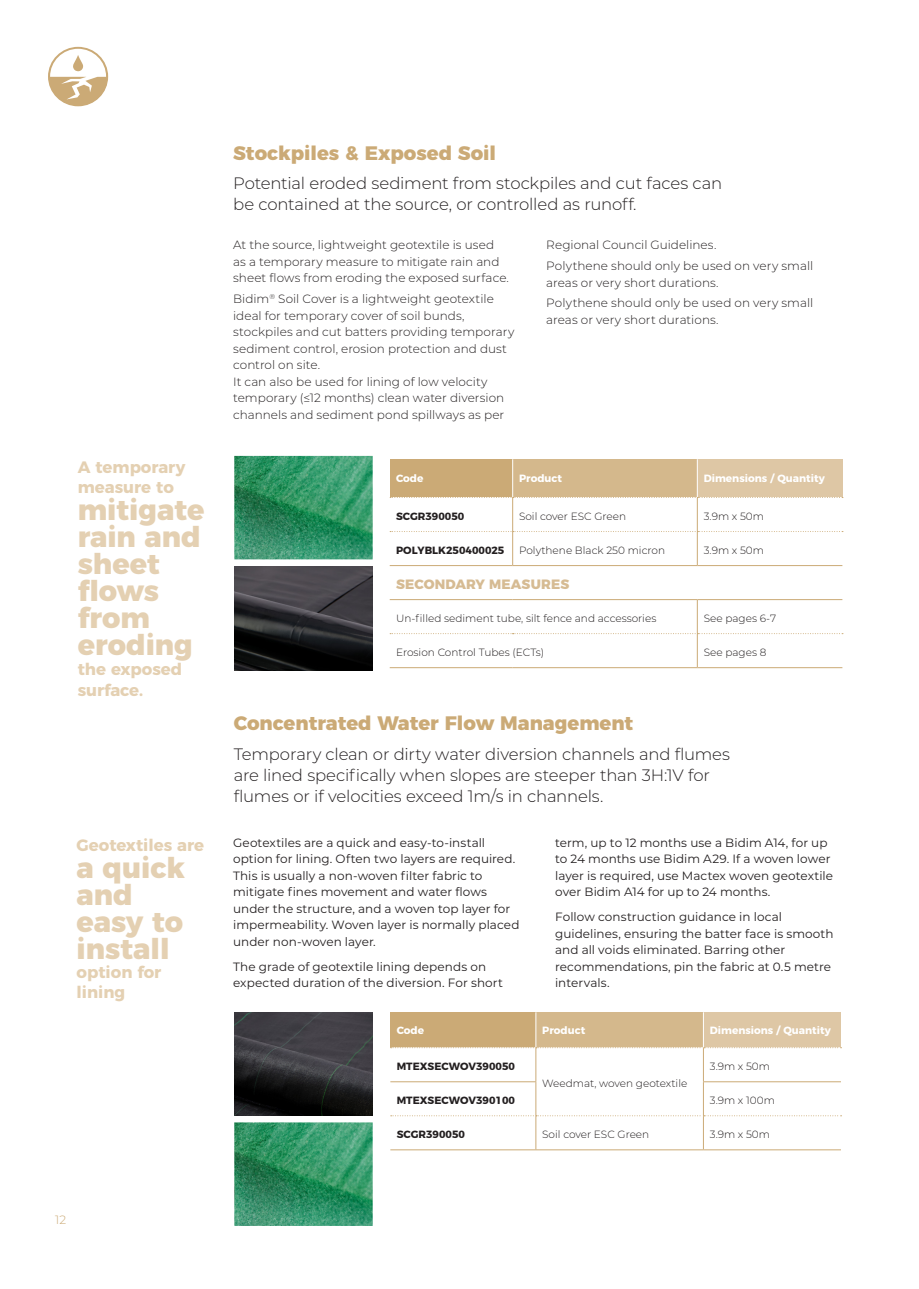
<style>
.page{position:relative;width:919px;height:1289px;background:#fff}
.page>*{position:absolute;margin:0;border:0;box-sizing:border-box;transform-origin:0 0}
.t1{font:800 28.5px/27px "Montserrat";color:#e4d0b2}
.Subhead_1{font:800 19.5px "Montserrat";color:#cbaa76}
.Intro_Text{font:300 16.5px/21px "Montserrat";letter-spacing:-.01em;color:#231f20}
.t2{font:700 16.5px/19.5px "Montserrat";color:#e4d0b2}
.Body_Subhead_1{font:800 13.5px "Montserrat";letter-spacing:.01em;color:#d6bb93}
.Body_Text{font:12px/16.5px "Montserrat";letter-spacing:.005em;color:#231f20}
.Intro_Text-2{font:300 12px/16.5px "Montserrat";letter-spacing:.005em;color:#231f20}
.t3{font:300 12px "Montserrat";color:#cbaa76}
.Table_Text_-_tech_sheet{font:300 10.5px "Montserrat";color:#231f20}
.Table_Text_-_tech_sheet-2{font:700 10.5px "Montserrat";color:#231f20}
.Table_Subhead_1_-_tech_sheet{font:700 10.5px "Montserrat";color:#fff}
</style>
<div class="page">
<svg style="left:48px;top:47px;width:60px;height:59px"></svg>
<div style="left:389px;top:459px;width:123px;height:38px;background:#cbaa76"></div>
<div style="left:512px;top:459px;width:185px;height:38px;background:#d4b88c"></div>
<div style="left:697px;top:459px;width:145px;height:38px;background:#dec7a5"></div>
<hr style="left:697px;top:498px;width:1px;height:33px;background:#cbaa76">
<hr style="left:697px;top:532px;width:1px;height:33px;background:#cbaa76">
<hr style="left:512px;top:565px;width:185px;height:1px;background:#cbaa76">
<hr style="left:697px;top:565px;width:145px;height:1px;background:#cbaa76">
<hr style="left:697px;top:600px;width:1px;height:33px;background:#cbaa76">
<hr style="left:697px;top:634px;width:1px;height:33px;background:#cbaa76">
<hr style="left:697px;top:667px;width:145px;height:1px;background:#cbaa76">
<hr style="left:697px;top:459px;width:1px;height:38px;background:#fff">
<hr style="left:389px;top:565px;width:123px;height:1px;background:#cbaa76">
<hr style="left:389px;top:667px;width:123px;height:1px;background:#cbaa76">
<hr style="left:512px;top:667px;width:185px;height:1px;background:#cbaa76">
<hr style="left:389px;top:599px;width:123px;height:1px;background:#cbaa76">
<hr style="left:512px;top:599px;width:185px;height:1px;background:#cbaa76">
<hr style="left:697px;top:599px;width:145px;height:1px;background:#cbaa76">
<hr style="left:512px;top:459px;width:1px;height:38px;background:#fff">
<hr style="left:512px;top:498px;width:1px;height:33px;background:#cbaa76">
<hr style="left:512px;top:532px;width:1px;height:33px;background:#cbaa76">
<svg style="left:390px;top:497px;width:453px;height:1px"></svg>
<svg style="left:390px;top:531px;width:453px;height:1px"></svg>
<svg style="left:390px;top:633px;width:453px;height:1px"></svg>
<img style="left:234px;top:1012px;width:138px;height:103px">
<img style="left:234px;top:567px;width:138px;height:103px">
<div style="left:390px;top:1012px;width:146px;height:35px;background:#cbaa76"></div>
<div style="left:536px;top:1012px;width:167px;height:35px;background:#d4b88c"></div>
<div style="left:703px;top:1012px;width:137px;height:35px;background:#dec7a5"></div>
<hr style="left:703px;top:1048px;width:1px;height:33px;background:#cbaa76">
<hr style="left:703px;top:1082px;width:1px;height:33px;background:#cbaa76">
<hr style="left:703px;top:1116px;width:1px;height:33px;background:#cbaa76">
<hr style="left:390px;top:1081px;width:146px;height:1px;background:#cbaa76">
<hr style="left:703px;top:1081px;width:137px;height:1px;background:#cbaa76">
<hr style="left:535px;top:1012px;width:1px;height:35px;background:#fff">
<hr style="left:703px;top:1012px;width:1px;height:35px;background:#fff">
<hr style="left:535px;top:1048px;width:1px;height:33px;background:#cbaa76">
<hr style="left:535px;top:1082px;width:1px;height:33px;background:#cbaa76">
<hr style="left:535px;top:1116px;width:1px;height:33px;background:#cbaa76">
<svg style="left:391px;top:1047px;width:450px;height:1px"></svg>
<svg style="left:391px;top:1115px;width:450px;height:1px"></svg>
<hr style="left:390px;top:1149px;width:146px;height:1px;background:#cbaa76">
<hr style="left:536px;top:1149px;width:167px;height:1px;background:#cbaa76">
<hr style="left:703px;top:1149px;width:137px;height:1px;background:#cbaa76">
<img style="left:234px;top:1122px;width:138px;height:103px">
<img style="left:234px;top:456px;width:138px;height:103px">
<p class="t2" style="left:78px;top:456px;width:109px">A temporary measure to</p>
<p class="t1" style="left:78px;top:494px;width:128px">mitigate rain and sheet flows from eroding</p>
<p class="t2" style="left:78px;top:656px;width:106px;line-height:21.6px">the exposed surface.</p>
<p class="t2" style="left:77px;top:833px;width:129px">Geotextiles are</p>
<p class="t1" style="left:77px;top:851px;width:110px">a quick and easy to install</p>
<p class="t2" style="left:77px;top:961px;width:86px">option for lining</p>
<p class="Subhead_1" style="left:233px;top:136px;width:264px">Stockpiles &amp; Exposed Soil</p>
<p class="Intro_Text" style="left:233px;top:172px;width:490px">Potential eroded sediment from stockpiles and cut faces can be contained at the source, or controlled as runoff.</p>
<p class="Intro_Text-2" style="left:233px;top:236px;width:277px">At the source, lightweight geotextile is used as a temporary measure to mitigate rain and sheet flows from eroding the exposed surface.</p>
<p class="Intro_Text-2" style="left:233px;top:290px;width:283px">Bidim<sup>®</sup> Soil Cover is a lightweight geotextile ideal for temporary cover of soil bunds, stockpiles and cut batters providing temporary sediment control, erosion protection and dust control on site.<br>It can also be used for lining of low velocity temporary (≤12 months) clean water diversion channels and sediment pond spillways as per</p>
<p class="Intro_Text-2" style="left:546px;top:236px;width:172px">Regional Council Guidelines.</p>
<p class="Intro_Text-2" style="left:546px;top:257px;width:268px">Polythene should only be used on very small areas or very short durations.</p>
<p class="Intro_Text-2" style="left:546px;top:294px;width:268px">Polythene should only be used on very small areas or very short durations.</p>
<p class="Table_Subhead_1_-_tech_sheet" style="left:396px;top:469px;width:29px">Code</p>
<p class="Table_Subhead_1_-_tech_sheet" style="left:519px;top:469px;width:45px">Product</p>
<p class="Table_Subhead_1_-_tech_sheet" style="left:703px;top:469px;width:123px">Dimensions / Quantity</p>
<p class="Table_Text_-_tech_sheet-2" style="left:396px;top:507px;width:70px">SCGR390050</p>
<p class="Table_Text_-_tech_sheet" style="left:519px;top:509px;width:109px">Soil cover ESC Green</p>
<p class="Table_Text_-_tech_sheet" style="left:703px;top:509px;width:62px">3.9m x 50m</p>
<p class="Table_Text_-_tech_sheet-2" style="left:396px;top:541px;width:110px">POLYBLK250400025</p>
<p class="Table_Text_-_tech_sheet" style="left:519px;top:543px;width:147px">Polythene Black 250 micron</p>
<p class="Table_Text_-_tech_sheet" style="left:703px;top:543px;width:62px">3.9m x 50m</p>
<p class="Body_Subhead_1" style="left:396px;top:573px;width:174px">SECONDARY MEASURES</p>
<p class="Table_Text_-_tech_sheet" style="left:396px;top:611px;width:262px">Un-filled sediment tube, silt fence and accessories</p>
<p class="Table_Text_-_tech_sheet" style="left:703px;top:611px;width:74px">See pages 6-7</p>
<p class="Table_Text_-_tech_sheet" style="left:396px;top:645px;width:150px">Erosion Control Tubes (ECTs)</p>
<p class="Table_Text_-_tech_sheet" style="left:703px;top:645px;width:64px">See pages 8</p>
<p class="Subhead_1" style="left:234px;top:707px;width:401px">Concentrated Water Flow Management</p>
<p class="Intro_Text" style="left:234px;top:743px;width:497px">Temporary clean or dirty water diversion channels and flumes are lined specifically when slopes are steeper than 3H:1V for flumes or if velocities exceed 1m/s in channels.</p>
<p class="Body_Text" style="left:233px;top:833px;width:288px">Geotextiles are a quick and easy-to-install option for lining. Often two layers are required.<br>This is usually a non-woven filter fabric to mitigate fines movement and water flows under the structure, and a woven top layer for impermeability. Woven layer is normally placed under non-woven layer.</p>
<p class="Body_Text" style="left:233px;top:957px;width:271px">The grade of geotextile lining depends on expected duration of the diversion. For short</p>
<p class="Body_Text" style="left:555px;top:833px;width:279px">term, up to 12 months use a Bidim A14, for up to 24 months use Bidim A29. If a woven lower layer is required, use Mactex woven geotextile over Bidim A14 for up to 24 months.</p>
<p class="Body_Text" style="left:555px;top:908px;width:280px">Follow construction guidance in local guidelines, ensuring the batter face is smooth and all voids eliminated. Barring other recommendations, pin the fabric at 0.5 metre intervals.</p>
<p class="Table_Subhead_1_-_tech_sheet" style="left:397px;top:1021px;width:29px">Code</p>
<p class="Table_Subhead_1_-_tech_sheet" style="left:542px;top:1021px;width:45px">Product</p>
<p class="Table_Subhead_1_-_tech_sheet" style="left:709px;top:1021px;width:123px">Dimensions / Quantity</p>
<p class="Table_Text_-_tech_sheet-2" style="left:397px;top:1057px;width:120px">MTEXSECWOV390050</p>
<p class="Table_Text_-_tech_sheet" style="left:542px;top:1075px;width:147px">Weedmat, woven geotextile</p>
<p class="Table_Text_-_tech_sheet" style="left:709px;top:1058px;width:62px">3.9m x 50m</p>
<p class="Table_Text_-_tech_sheet-2" style="left:397px;top:1091px;width:120px">MTEXSECWOV390100</p>
<p class="Table_Text_-_tech_sheet" style="left:709px;top:1092px;width:66px">3.9m x 100m</p>
<p class="Table_Text_-_tech_sheet-2" style="left:397px;top:1125px;width:70px">SCGR390050</p>
<p class="Table_Text_-_tech_sheet" style="left:542px;top:1126px;width:109px">Soil cover ESC Green</p>
<p class="Table_Text_-_tech_sheet" style="left:709px;top:1126px;width:62px">3.9m x 50m</p>
<p class="t3" style="left:55px;top:1211px;width:12px">12</p>
</div>
